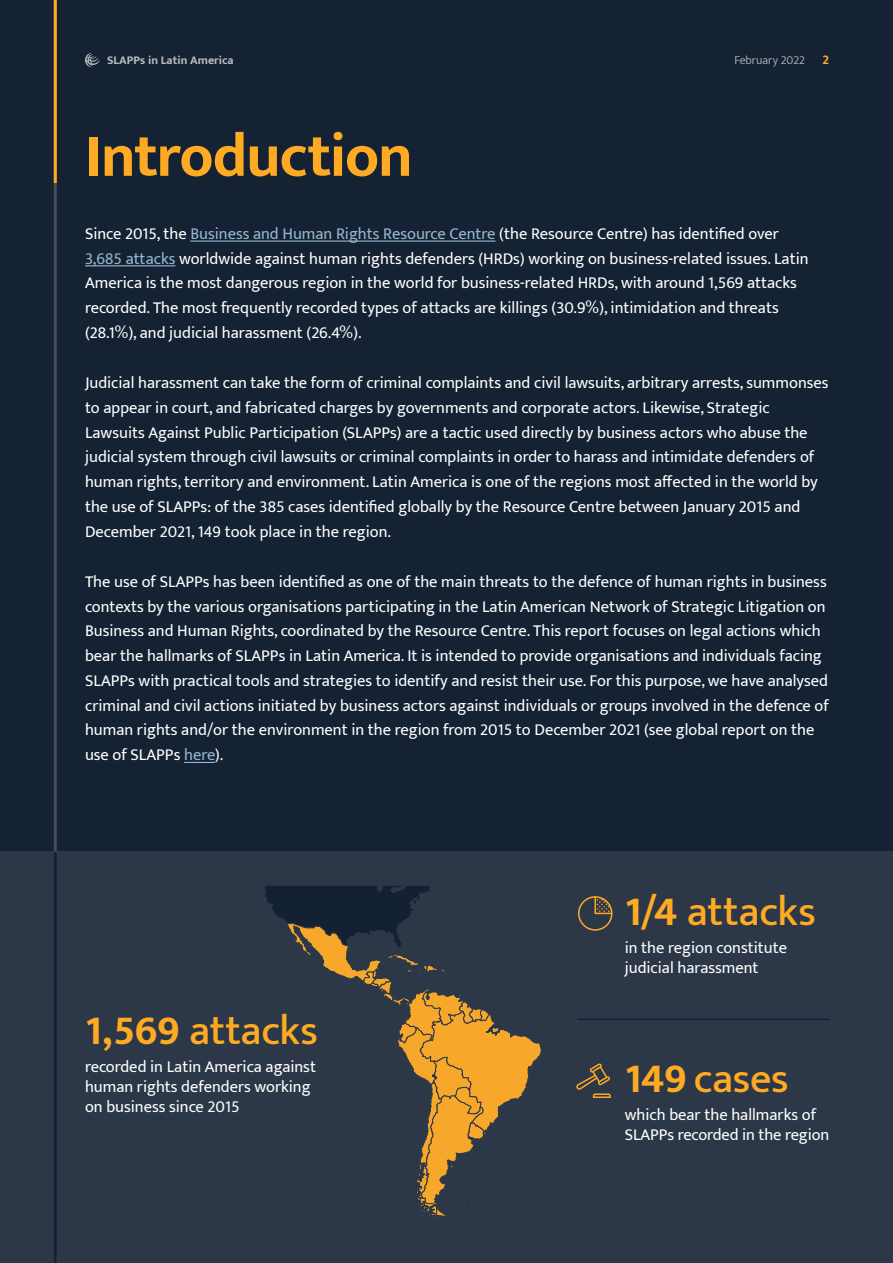
<style>
.page{position:relative;width:893px;height:1263px;background:#152234}
.page>*{position:absolute;margin:0;border:0;box-sizing:border-box;transform-origin:0 0}
.Large_title{font:700 61.5px "Mukta";letter-spacing:-.02em;color:#ffaa23}
.Body___White{font:500 42px "Mukta";letter-spacing:-.005em;color:#ffaa23}
.Body___White-2{font:16.5px/24.8px "Mukta";color:#fff}
.t1{font:700 13.5px "Mukta";color:#ffaa23}
.t2{font:700 12px "Mukta";color:#b9bdc2}
.t3{font:300 12px "Mukta";color:#b9bdc2}
.s1{color:#96b7d0}
.s2{font-weight:700}
</style>
<div class="page">
<div style="left:0;top:852px;width:893px;height:411px;background:#2c3848"></div>
<svg style="left:85px;top:53px;width:15px;height:14px"></svg>
<hr style="left:54px;top:0;width:3px;height:1263px;background:#444e5d">
<hr style="left:54px;top:0;width:3px;height:183px;background:#ffaa23">
<hr style="left:190px;top:240px;width:305px;height:2px;background:#96b7d0">
<hr style="left:85px;top:265px;width:90px;height:1px;background:#96b7d0">
<hr style="left:184px;top:762px;width:31px;height:1px;background:#96b7d0">
<hr style="left:54px;top:852px;width:3px;height:411px;background:#152234">
<svg style="left:265px;top:886px;width:277px;height:332px"></svg>
<svg style="left:578px;top:896px;width:34px;height:35px"></svg>
<svg style="left:576px;top:1063px;width:35px;height:35px"></svg>
<hr style="left:578px;top:1018px;width:251px;height:2px;background:#152234">
<p class="t2" style="left:107px;top:53px;width:128px">SLAPPs in Latin America</p>
<p class="t3" style="left:734px;top:53px;width:72px">February 2022</p>
<p class="t1" style="left:823px;top:51px;width:8px">2</p>
<p class="Large_title" style="left:85px;top:119px;width:329px">Introduction</p>
<p class="Body___White-2" style="left:85px;top:221px;width:725px">Since 2015, the <span class="s1">Business and Human Rights Resource Centre</span> (the Resource Centre) has identified over <span class="s1">3,685 attacks</span> worldwide against human rights defenders (HRDs) working on business-related issues. Latin America is the most dangerous region in the world for business-related HRDs, with around 1,569 attacks recorded. The most frequently recorded types of attacks are killings (30.9%), intimidation and threats (28.1%), and judicial harassment (26.4%).</p>
<p class="Body___White-2" style="left:85px;top:370px;width:745px">Judicial harassment can take the form of criminal complaints and civil lawsuits, arbitrary arrests, summonses to appear in court, and fabricated charges by governments and corporate actors. Likewise, Strategic Lawsuits Against Public Participation (SLAPPs) are a tactic used directly by business actors who abuse the judicial system through civil lawsuits or criminal complaints in order to harass and intimidate defenders of human rights, territory and environment. Latin America is one of the regions most affected in the world by the use of SLAPPs: of the 385 cases identified globally by the Resource Centre between January 2015 and December 2021, 149 took place in the region.</p>
<p class="Body___White-2" style="left:85px;top:569px;width:745px">The use of SLAPPs has been identified as one of the main threats to the defence of human rights in business contexts by the various organisations participating in the Latin American Network of Strategic Litigation on Business and Human Rights, coordinated by the Resource Centre. This report focuses on legal actions which bear the hallmarks of SLAPPs in Latin America. It is intended to provide organisations and individuals facing SLAPPs with practical tools and strategies to identify and resist their use. For this purpose, we have analysed criminal and civil actions initiated by business actors against individuals or groups involved in the defence of human rights and/or the environment in the region from 2015 to December 2021 (see global report on the use of SLAPPs <span class="s1">here</span>).</p>
<p class="Body___White" style="left:85px;top:1005px;width:234px"><span class="s2">1,569</span> attacks</p>
<p class="Body___White-2" style="left:85px;top:1057px;width:232px;line-height:19.8px">recorded in Latin America against human rights defenders working on business since 2015</p>
<p class="Body___White" style="left:625px;top:886px;width:193px"><span class="s2">1/4</span> attacks</p>
<p class="Body___White-2" style="left:625px;top:937px;width:164px;line-height:19.8px">in the region constitute judicial harassment</p>
<p class="Body___White" style="left:625px;top:1053px;width:166px"><span class="s2">149</span> cases</p>
<p class="Body___White-2" style="left:625px;top:1105px;width:206px;line-height:19.8px">which bear the hallmarks of<br>SLAPPs recorded in the region</p>
</div>
